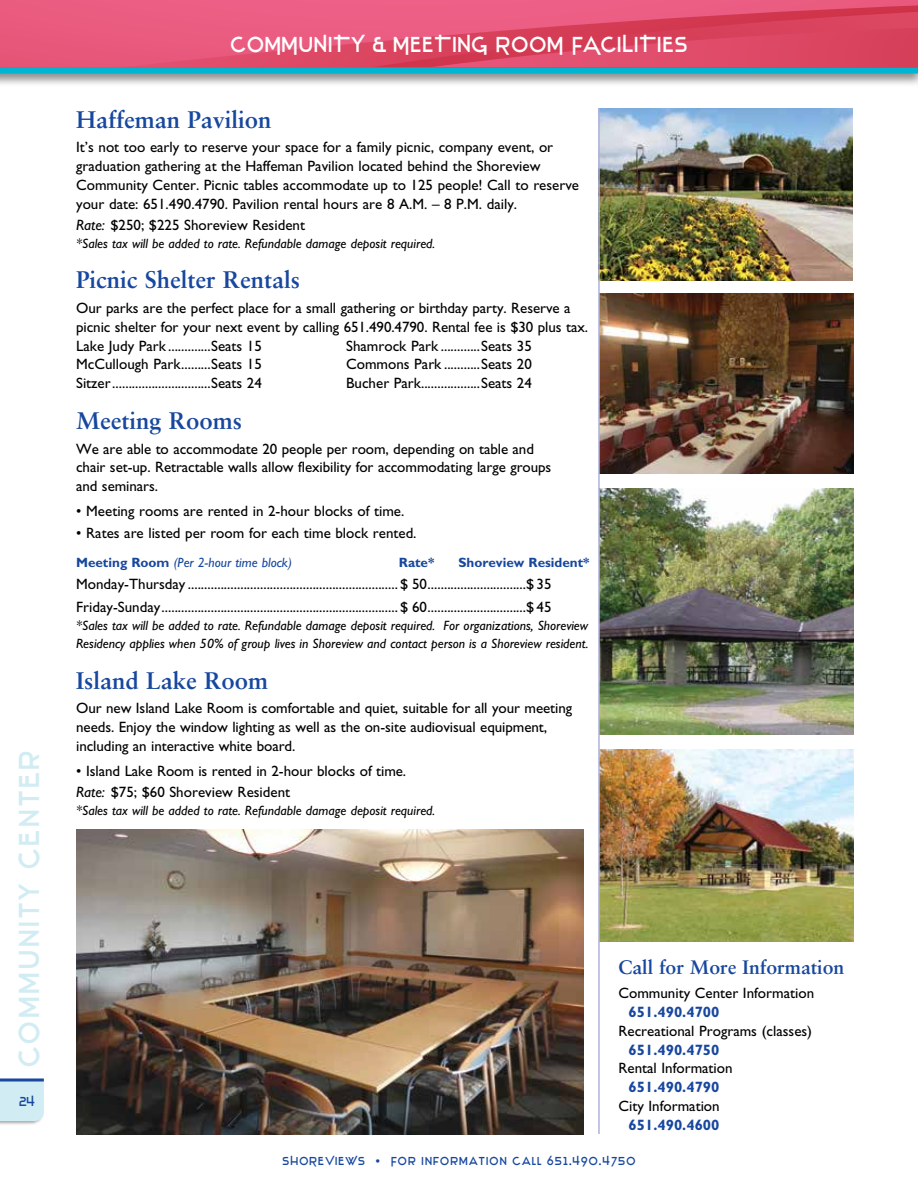
<style>
.page{position:relative;width:918px;height:1188px;background:#fff}
.page>*{position:absolute;margin:0;border:0;box-sizing:border-box;transform-origin:0 0}
.t1{font:30px "Stentiga";letter-spacing:.1em;color:#d1ecf3}
.t2{font:700 24px "Sabon";color:#17479e}
.t3{font:22.5px "Stentiga";letter-spacing:.05em;color:#fff}
.t4{font:700 19.5px "Sabon";color:#17479e}
.t5{font:15px/18.8px "Gill Sans";color:#000}
.t6{font:700 15px "Gill Sans";color:#17479e}
.t7{font:italic 13.5px/18px "Gill Sans";color:#000}
.t8{font:italic 13.5px "Gill Sans";color:#17479e}
.t9{font:700 13.5px "Gill Sans";color:#17479e}
.t10{font:13.5px "Stentiga";color:#17479e}
.t11{font:12px "Stentiga";letter-spacing:.1em;color:#17479e}
.s1{font-style:italic}
.s2{font-weight:700;font-style:normal}
.s3{font-family:"Univers";font-weight:700;font-size:13.5px}
</style>
<div class="page">
<div style="left:0;top:1078px;width:44px;height:47px;background:#000;opacity:.45"></div>
<div style="left:0;top:1082px;width:44px;height:39px;background:#d1ecf3"></div>
<div style="left:0;top:0;width:918px;height:87px;background:#000;opacity:.45"></div>
<svg style="left:0;top:0;width:918px;height:68px;background:#e15171"></svg>
<svg style="left:0;top:1078px;width:44px;height:4px"></svg>
<div style="left:0;top:68px;width:918px;height:6px;background:#00b5d1"></div>
<img style="left:600px;top:750px;width:253px;height:191px">
<img style="left:600px;top:488px;width:253px;height:246px">
<img style="left:600px;top:108px;width:253px;height:172px">
<img style="left:600px;top:294px;width:253px;height:179px">
<img style="left:76px;top:829px;width:508px;height:305px">
<hr style="left:598px;top:108px;width:2px;height:1026px;background:#afb3da">
<h1 class="t1" style="left:13px;top:1067px;width:318px;rotate:-90deg">Community Center</h1>
<p class="t10" style="left:19px;top:1094px;width:17px">24</p>
<h3 class="t3" style="left:231px;top:32px;width:458px">COMMUNITY &amp; MEETING ROOM FACILITIES</h3>
<h2 class="t2" style="left:76px;top:104px;width:197px">Haffeman Pavilion</h2>
<p class="t5" style="left:76px;top:138px;width:504px">It’s not too early to reserve your space for a family picnic, company event, or graduation gathering at the Haffeman Pavilion located behind the Shoreview Community Center. Picnic tables accommodate up to 125 people! Call to reserve your date: 651.490.4790. Pavilion rental hours are 8 A.M. – 8 P.M. daily.</p>
<p class="t5" style="left:76px;top:215px;width:230px"><span class="s1">Rate:</span> $250; $225 Shoreview Resident</p>
<p class="t7" style="left:76px;top:234px;width:361px">*Sales tax will be added to rate. Refundable damage deposit required.</p>
<h2 class="t2" style="left:76px;top:265px;width:226px">Picnic Shelter Rentals</h2>
<p class="t5" style="left:76px;top:299px;width:513px">Our parks are the perfect place for a small gathering or birthday party. Reserve a picnic shelter for your next event by calling 651.490.4790. Rental fee is $30 plus tax.<br>Lake Judy Park .............Seats 15</p>
<p class="t5" style="left:346px;top:336px;width:187px">Shamrock Park ............Seats 35</p>
<p class="t5" style="left:76px;top:355px;width:187px">McCullough Park.........Seats 15</p>
<p class="t5" style="left:346px;top:355px;width:187px">Commons Park ...........Seats 20</p>
<p class="t5" style="left:76px;top:374px;width:187px">Sitzer..............................Seats 24</p>
<p class="t5" style="left:346px;top:374px;width:187px">Bucher Park..................Seats 24</p>
<h2 class="t2" style="left:76px;top:406px;width:168px">Meeting Rooms</h2>
<p class="t5" style="left:76px;top:439px;width:477px">We are able to accommodate 20 people per room, depending on table and chair set-up. Retractable walls allow flexibility for accommodating large groups and seminars.</p>
<p class="t5" style="left:76px;top:502px;width:330px">• Meeting rooms are rented in 2-hour blocks of time.</p>
<p class="t5" style="left:76px;top:524px;width:342px">• Rates are listed per room for each time block rented.</p>
<p class="t8" style="left:76px;top:555px;width:217px"><span class="s2">Meeting Room</span> (Per 2-hour time block)</p>
<p class="t9" style="left:399px;top:554px;width:37px">Rate*</p>
<p class="t9" style="left:458px;top:554px;width:133px">Shoreview Resident*</p>
<p class="t5" style="left:76px;top:573px;width:477px;line-height:22.5px">Monday-Thursday ................................................................ $ 50..............................$ 35<br>Friday-Sunday........................................................................ $ 60..............................$ 45</p>
<p class="t7" style="left:76px;top:616px;width:514px">*Sales tax will be added to rate. Refundable damage deposit required. For organizations, Shoreview<br>Residency applies when 50% of group lives in Shoreview and contact person is a Shoreview resident.</p>
<h2 class="t2" style="left:76px;top:665px;width:194px">Island Lake Room</h2>
<p class="t5" style="left:76px;top:699px;width:498px">Our new Island Lake Room is comfortable and quiet, suitable for all your meeting needs. Enjoy the window lighting as well as the on-site audiovisual equipment, including an interactive white board.</p>
<p class="t5" style="left:76px;top:760px;width:332px;line-height:21px">• Island Lake Room is rented in 2-hour blocks of time.<br><span class="s1">Rate:</span> $75; $60 Shoreview Resident</p>
<p class="t7" style="left:76px;top:802px;width:361px">*Sales tax will be added to rate. Refundable damage deposit required.</p>
<h3 class="t4" style="left:618px;top:955px;width:227px">Call for More Information</h3>
<p class="t5" style="left:618px;top:984px;width:197px">Community Center Information</p>
<p class="t6" style="left:629px;top:1003px;width:92px">651.490.4700</p>
<p class="t5" style="left:618px;top:1021px;width:195px">Recreational Programs (classes)</p>
<p class="t6" style="left:629px;top:1041px;width:92px">651.490.4750</p>
<p class="t5" style="left:618px;top:1059px;width:116px">Rental Information</p>
<p class="t6" style="left:629px;top:1078px;width:92px">651.490.4790</p>
<p class="t5" style="left:618px;top:1096px;width:103px">City Information</p>
<p class="t6" style="left:629px;top:1116px;width:92px">651.490.4600</p>
<p class="t11" style="left:283px;top:1154px;width:354px">SHOREVIEWS <span class="s3">•</span> For Information call 651.490.4750</p>
</div>
